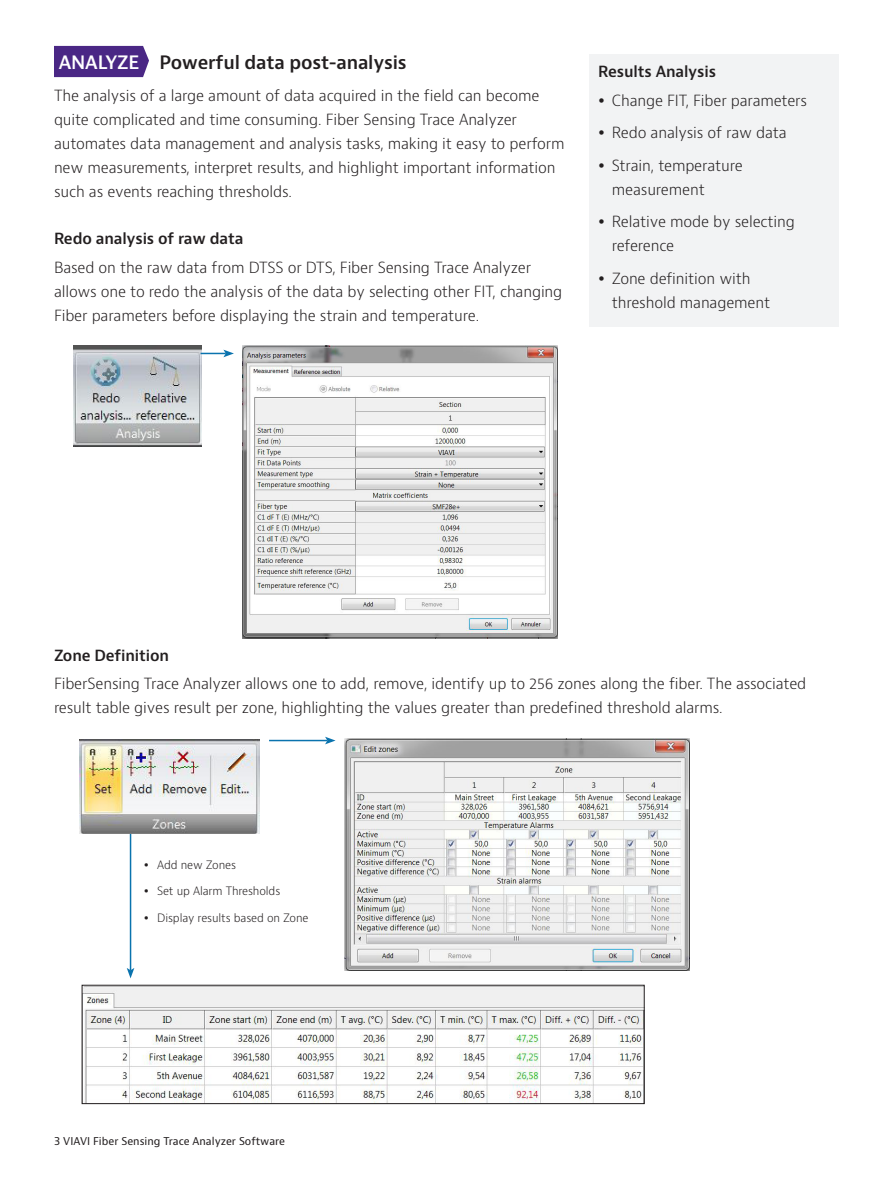
<style>
.page{position:relative;width:893px;height:1191px;background:#fff}
.page>*{position:absolute;margin:0;border:0;box-sizing:border-box;transform-origin:0 0}
.H2_Heading_Black_12{font:600 18px "Bernino Sans";letter-spacing:-.01em;color:#231f20}
.P_10_16{font:300 15px/24px "Bernino Sans";letter-spacing:-.01em;color:#231f20}
.H3_Heading_Level_3{font:600 15px "Bernino Sans";letter-spacing:-.01em;color:#231f20}
.t1{font:300 11.25px "Bernino Sans";letter-spacing:-.01em;color:#231f20}
.t2{font:10.5px "Bernino Sans";color:#231f20}
.s1{color:#fff}
</style>
<div class="page">
<div style="left:54px;top:46px;width:95px;height:31px;background:#4a2785"></div>
<div style="left:589px;top:54px;width:250px;height:272px;background:#f2f3f4"></div>
<img style="left:74px;top:346px;width:127px;height:100px">
<img style="left:242px;top:346px;width:315px;height:292px">
<svg style="left:201px;top:350px;width:33px;height:7px"></svg>
<img style="left:80px;top:739px;width:180px;height:95px">
<img style="left:84px;top:987px;width:558px;height:114px">
<div style="left:82px;top:985px;width:562px;height:118px;border:1px solid #231f20"></div>
<img style="left:345px;top:738px;width:344px;height:232px">
<hr style="left:269px;top:740px;width:58px;height:1px;background:#0a73ae">
<svg style="left:325px;top:736px;width:11px;height:8px"></svg>
<hr style="left:130px;top:834px;width:1px;height:136px;background:#0a73ae">
<svg style="left:127px;top:968px;width:7px;height:10px"></svg>
<p class="H2_Heading_Black_12" style="left:59px;top:50px;width:349px"><span class="s1">ANALYZE</span> Powerful data post-analysis</p>
<p class="P_10_16" style="left:54px;top:84px;width:512px">The analysis of a large amount of data acquired in the field can become quite complicated and time consuming. Fiber Sensing Trace Analyzer automates data management and analysis tasks, making it easy to perform new measurements, interpret results, and highlight important information such as events reaching thresholds.</p>
<p class="H3_Heading_Level_3" style="left:54px;top:229px;width:191px">Redo analysis of raw data</p>
<p class="P_10_16" style="left:54px;top:255px;width:510px">Based on the raw data from DTSS or DTS, Fiber Sensing Trace Analyzer allows one to redo the analysis of the data by selecting other FIT, changing<br>Fiber parameters before displaying the strain and temperature.</p>
<p class="H3_Heading_Level_3" style="left:598px;top:62px;width:119px">Results Analysis</p>
<p class="P_10_16" style="left:612px;top:89px;width:197px">Change FIT, Fiber parameters</p>
<p class="P_10_16" style="left:612px;top:121px;width:177px">Redo analysis of raw data</p>
<p class="P_10_16" style="left:612px;top:154px;width:132px">Strain, temperature measurement</p>
<p class="P_10_16" style="left:612px;top:210px;width:185px">Relative mode by selecting reference</p>
<p class="P_10_16" style="left:612px;top:267px;width:160px">Zone definition with threshold management</p>
<p class="H3_Heading_Level_3" style="left:54px;top:646px;width:117px">Zone Definition</p>
<p class="P_10_16" style="left:54px;top:672px;width:754px">FiberSensing Trace Analyzer allows one to add, remove, identify up to 256 zones along the fiber. The associated result table gives result per zone, highlighting the values greater than predefined threshold alarms.</p>
<p class="t1" style="left:157px;top:857px;width:80px">Add new Zones</p>
<p class="t1" style="left:157px;top:884px;width:125px">Set up Alarm Thresholds</p>
<p class="t1" style="left:157px;top:910px;width:153px">Display results based on Zone</p>
<p class="t2" style="left:54px;top:1134px;width:232px">3 VIAVI Fiber Sensing Trace Analyzer Software</p>
</div>
